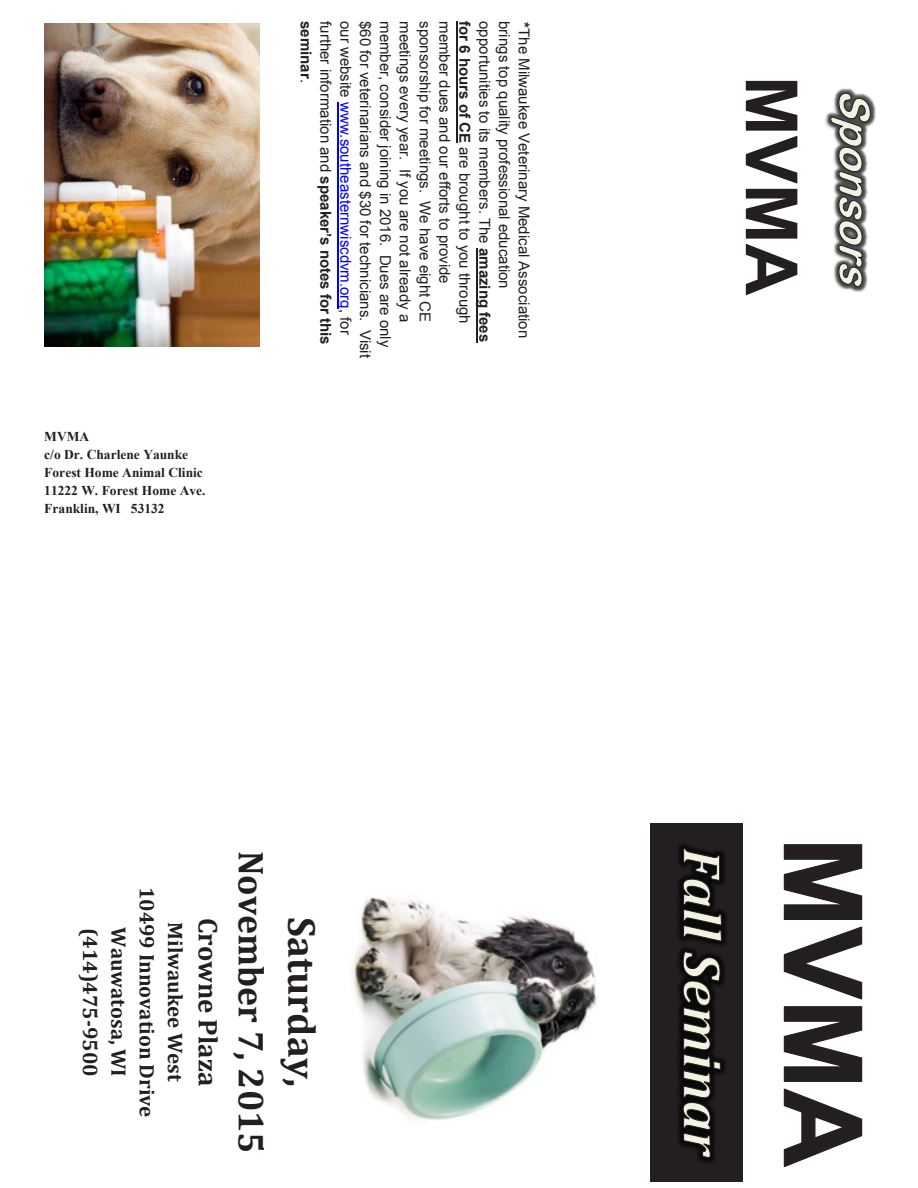
<style>
.page{position:relative;width:918px;height:1188px;background:#fff}
.page>*{position:absolute;margin:0;border:0;box-sizing:border-box;transform-origin:0 0}
.t1{font:700 72px "Arial";color:#231f20}
.t2{font:700 39px "Cambria";color:#231f20}
.t3{font:700 36px "Cambria";color:#231f20}
.t4{font:700 27px "Cambria";color:#231f20}
.t5{font:700 21px/28.2px "Cambria";color:#231f20;text-align:center}
.t6{font:15px/19.8px "Arial";color:#231f20}
.t7{font:700 13.5px/17.9px "Times New Roman";color:#231f20}
.s1{color:#00f}
.s2{font-weight:700}
</style>
<div class="page">
<img style="left:825px;top:88px;width:51px;height:204px">
<svg style="left:830px;top:92px;width:41px;height:196px"></svg>
<hr style="left:476px;top:248px;width:2px;height:94px;background:#231f20">
<hr style="left:456px;top:21px;width:2px;height:122px;background:#231f20">
<hr style="left:338px;top:102px;width:1px;height:207px;background:#00f">
<svg style="left:783px;top:844px;width:80px;height:324px"></svg>
<div style="left:650px;top:823px;width:93px;height:359px;background:#231f20"></div>
<svg style="left:682px;top:847px;width:40px;height:312px"></svg>
<img style="left:44px;top:24px;width:215px;height:323px">
<img style="left:351px;top:897px;width:246px;height:224px">
<p class="t7" style="left:44px;top:428px;width:163px">MVMA<br>c/o Dr. Charlene Yaunke<br>Forest Home Animal Clinic<br>11222 W. Forest Home Ave.<br>Franklin, WI 53132</p>
<p class="t6" style="left:376px;top:21px;width:339px;rotate:90deg">$60 for veterinarians and $30 for technicians. Visit our website <span class="s1">www.southeasternwiscdvm.org</span>, for further information and <span class="s2">speaker’s notes for this seminar</span>.</p>
<p class="t6" style="left:534px;top:21px;width:323px;rotate:90deg"><span class="s2">*</span>The Milwaukee Veterinary Medical Association brings top quality professional education opportunities to its members. The <span class="s2">amazing fees for 6 hours of CE</span> are brought to you through member dues and our efforts to provide sponsorship for meetings. We have eight CE</p>
<p class="t6" style="left:395px;top:21px;width:328px;rotate:90deg">member, consider joining in 2016. Dues are only</p>
<p class="t6" style="left:415px;top:21px;width:303px;rotate:90deg">meetings every year. If you are not already a</p>
<p class="t5" style="left:105px;top:928px;width:150px;rotate:90deg">(414)475-9500</p>
<p class="t5" style="left:133px;top:927px;width:151px;rotate:90deg">Wauwatosa, WI</p>
<p class="t5" style="left:190px;top:887px;width:232px;rotate:90deg">Milwaukee West<br>10499 Innovation Drive</p>
<p class="t4" style="left:227px;top:918px;width:170px;rotate:90deg">Crowne Plaza</p>
<p class="t3" style="left:276px;top:851px;width:304px;rotate:90deg">November 7, 2015</p>
<p class="t2" style="left:329px;top:917px;width:172px;rotate:90deg">Saturday,</p>
<p class="t1" style="left:819px;top:76px;width:221px;rotate:90deg">MVMA</p>
</div>
